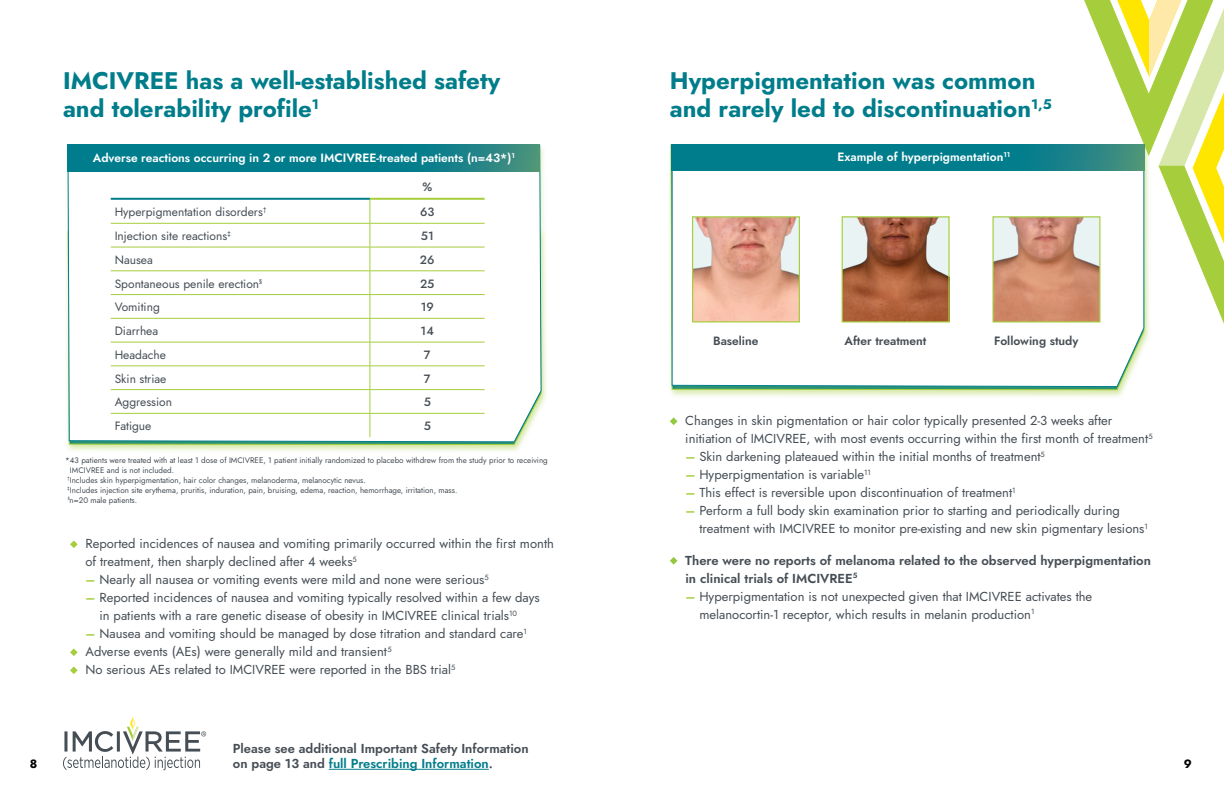
<style>
.page{position:relative;width:1224px;height:792px;background:#fff}
.page>*{position:absolute;margin:0;border:0;box-sizing:border-box;transform-origin:0 0}
.t1{font:700 24px/28.8px "Jost";color:#007d8b}
.t2{font:13px/18px "Jost";color:#464e55}
.t3{font:600 13px/18px "Jost";color:#464e55}
.t4{font:12px "Jost";color:#464e55}
.t5{font:600 12px "Jost";color:#fff}
.t6{font:600 12px "Jost";color:#464e55}
.t7{font:500 12px "Jost";color:#464e55}
.t8{font:700 12px "Jost";color:#000}
.t9{font:8px "Jost";color:#464e55}
.s1{font-weight:600;color:#a6ce3c}
.s2{color:#007d8b}
</style>
<div class="page">
<svg style="left:1084px;top:0;width:140px;height:324px"></svg>
<svg style="left:670px;top:417px;width:7px;height:8px"></svg>
<svg style="left:670px;top:557px;width:7px;height:8px"></svg>
<div style="left:669px;top:144px;width:482px;height:252px;background:#a6ce3c;opacity:.29"></div>
<svg style="left:672px;top:144px;width:472px;height:243px"></svg>
<svg style="left:672px;top:145px;width:472px;height:26px;background:#0a7f8a"></svg>
<img style="left:694px;top:218px;width:104px;height:103px">
<div style="left:692px;top:216px;width:108px;height:107px;border:1px solid #a6ce3c"></div>
<img style="left:844px;top:218px;width:104px;height:103px">
<div style="left:842px;top:216px;width:108px;height:107px;border:1px solid #a6ce3c"></div>
<img style="left:994px;top:218px;width:104px;height:103px">
<div style="left:992px;top:216px;width:108px;height:107px;border:1px solid #a6ce3c"></div>
<svg style="left:70px;top:540px;width:8px;height:8px"></svg>
<svg style="left:70px;top:648px;width:8px;height:8px"></svg>
<svg style="left:70px;top:666px;width:8px;height:8px"></svg>
<div style="left:65px;top:144px;width:483px;height:307px;background:#a6ce3c;opacity:.29"></div>
<svg style="left:67px;top:144px;width:475px;height:298px"></svg>
<svg style="left:68px;top:145px;width:472px;height:26px;background:#0a7f8a"></svg>
<hr style="left:111px;top:223px;width:259px;height:1px;background:#a6ce3c">
<hr style="left:370px;top:223px;width:115px;height:1px;background:#a6ce3c">
<hr style="left:111px;top:247px;width:259px;height:1px;background:#a6ce3c">
<hr style="left:370px;top:247px;width:115px;height:1px;background:#a6ce3c">
<hr style="left:111px;top:271px;width:259px;height:1px;background:#a6ce3c">
<hr style="left:370px;top:271px;width:115px;height:1px;background:#a6ce3c">
<hr style="left:111px;top:294px;width:259px;height:1px;background:#a6ce3c">
<hr style="left:370px;top:294px;width:115px;height:1px;background:#a6ce3c">
<hr style="left:111px;top:318px;width:259px;height:1px;background:#a6ce3c">
<hr style="left:370px;top:318px;width:115px;height:1px;background:#a6ce3c">
<hr style="left:111px;top:342px;width:259px;height:1px;background:#a6ce3c">
<hr style="left:370px;top:342px;width:115px;height:1px;background:#a6ce3c">
<hr style="left:111px;top:366px;width:259px;height:1px;background:#a6ce3c">
<hr style="left:370px;top:366px;width:115px;height:1px;background:#a6ce3c">
<hr style="left:111px;top:389px;width:259px;height:1px;background:#a6ce3c">
<hr style="left:370px;top:389px;width:115px;height:1px;background:#a6ce3c">
<hr style="left:111px;top:413px;width:259px;height:1px;background:#a6ce3c">
<hr style="left:370px;top:413px;width:115px;height:1px;background:#a6ce3c">
<svg style="left:370px;top:200px;width:1px;height:237px"></svg>
<hr style="left:111px;top:198px;width:259px;height:2px;background:#007d8b">
<hr style="left:370px;top:198px;width:115px;height:2px;background:#a6ce3c">
<svg style="left:63px;top:717px;width:143px;height:53px"></svg>
<hr style="left:329px;top:769px;width:160px;height:1px;background:#007d8b">
<h1 class="t1" style="left:63px;top:66px;width:439px">IMCIVREE has a well-established safety and tolerability profile<sup>1</sup></h1>
<p class="t5" style="left:93px;top:150px;width:423px">Adverse reactions occurring in 2 or more IMCIVREE-treated patients (n=43*)<sup>1</sup></p>
<p class="t7" style="left:422px;top:178px;width:11px">%</p>
<p class="t4" style="left:115px;top:204px;width:154px">Hyperpigmentation disorders<sup>†</sup></p>
<p class="t7" style="left:420px;top:204px;width:16px">63</p>
<p class="t4" style="left:115px;top:228px;width:118px">Injection site reactions<sup>‡</sup></p>
<p class="t7" style="left:421px;top:228px;width:14px">51</p>
<p class="t4" style="left:115px;top:252px;width:40px">Nausea</p>
<p class="t7" style="left:420px;top:252px;width:16px">26</p>
<p class="t4" style="left:115px;top:275px;width:149px">Spontaneous penile erection<sup>§</sup></p>
<p class="t7" style="left:420px;top:275px;width:16px">25</p>
<p class="t4" style="left:115px;top:299px;width:47px">Vomiting</p>
<p class="t7" style="left:421px;top:299px;width:15px">19</p>
<p class="t4" style="left:115px;top:323px;width:45px">Diarrhea</p>
<p class="t7" style="left:421px;top:323px;width:15px">14</p>
<p class="t4" style="left:115px;top:347px;width:53px">Headache</p>
<p class="t7" style="left:424px;top:347px;width:8px">7</p>
<p class="t4" style="left:115px;top:370px;width:53px">Skin striae</p>
<p class="t7" style="left:424px;top:370px;width:8px">7</p>
<p class="t4" style="left:115px;top:394px;width:59px">Aggression</p>
<p class="t7" style="left:424px;top:394px;width:9px">5</p>
<p class="t4" style="left:115px;top:418px;width:38px">Fatigue</p>
<p class="t7" style="left:424px;top:418px;width:9px">5</p>
<p class="t9" style="left:65px;top:454px;width:484px">*43 patients were treated with at least 1 dose of IMCIVREE, 1 patient initially randomized to placebo withdrew from the study prior to receiving</p>
<p class="t9" style="left:70px;top:464px;width:106px">IMCIVREE and is not included.</p>
<p class="t9" style="left:67px;top:474px;width:300px"><sup>†</sup>Includes skin hyperpigmentation, hair color changes, melanoderma, melanocytic nevus.</p>
<p class="t9" style="left:67px;top:484px;width:392px"><sup>‡</sup>Includes injection site erythema, pruritis, induration, pain, bruising, edema, reaction, hemorrhage, irritation, mass.</p>
<p class="t9" style="left:68px;top:494px;width:71px"><sup>§</sup>n=20 male patients.</p>
<p class="t2" style="left:85px;top:535px;width:470px">Reported incidences of nausea and vomiting primarily occurred within the first month of treatment, then sharply declined after 4 weeks<sup>5</sup></p>
<p class="t2" style="left:85px;top:571px;width:405px"><span class="s1">–</span> Nearly all nausea or vomiting events were mild and none were serious<sup>5</sup></p>
<p class="t2" style="left:100px;top:589px;width:442px;text-indent:-14px"><span class="s1">–</span> Reported incidences of nausea and vomiting typically resolved within a few days in patients with a rare genetic disease of obesity in IMCIVREE clinical trials<sup>10</sup></p>
<p class="t2" style="left:85px;top:625px;width:443px"><span class="s1">–</span> Nausea and vomiting should be managed by dose titration and standard care<sup>1<br></sup>Adverse events (AEs) were generally mild and transient<sup>5<br></sup>No serious AEs related to IMCIVREE were reported in the BBS trial<sup>5</sup></p>
<h1 class="t1" style="left:670px;top:66px;width:384px">Hyperpigmentation was common and rarely led to discontinuation<sup>1,5</sup></h1>
<p class="t5" style="left:837px;top:149px;width:174px">Example of hyperpigmentation<sup>11</sup></p>
<p class="t6" style="left:713px;top:333px;width:47px">Baseline</p>
<p class="t6" style="left:845px;top:333px;width:83px">After treatment</p>
<p class="t6" style="left:994px;top:333px;width:86px">Following study</p>
<p class="t2" style="left:685px;top:412px;width:469px">Changes in skin pigmentation or hair color typically presented 2-3 weeks after initiation of IMCIVREE, with most events occurring within the first month of treatment<sup>5</sup></p>
<p class="t2" style="left:685px;top:448px;width:361px"><span class="s1">–</span> Skin darkening plateaued within the initial months of treatment<sup>5</sup></p>
<p class="t2" style="left:685px;top:466px;width:187px"><span class="s1">–</span> Hyperpigmentation is variable<sup>11</sup></p>
<p class="t2" style="left:685px;top:484px;width:332px"><span class="s1">–</span> This effect is reversible upon discontinuation of treatment<sup>1</sup></p>
<p class="t2" style="left:699px;top:502px;width:450px;text-indent:-14px"><span class="s1">–</span> Perform a full body skin examination prior to starting and periodically during treatment with IMCIVREE to monitor pre-existing and new skin pigmentary lesions<sup>1</sup></p>
<p class="t3" style="left:685px;top:551px;width:467px">There were no reports of melanoma related to the observed hyperpigmentation in clinical trials of IMCIVREE<sup>5</sup></p>
<p class="t2" style="left:699px;top:587px;width:394px;text-indent:-14px"><span class="s1">–</span> Hyperpigmentation is not unexpected given that IMCIVREE activates the melanocortin-1 receptor, which results in melanin production<sup>1</sup></p>
<p class="t3" style="left:233px;top:741px;width:297px;line-height:15px">Please see additional Important Safety Information on page 13 and <span class="s2">full Prescribing Information</span>.</p>
<p class="t8" style="left:30px;top:756px;width:9px">8</p>
<p class="t8" style="left:1184px;top:756px;width:10px">9</p>
</div>
